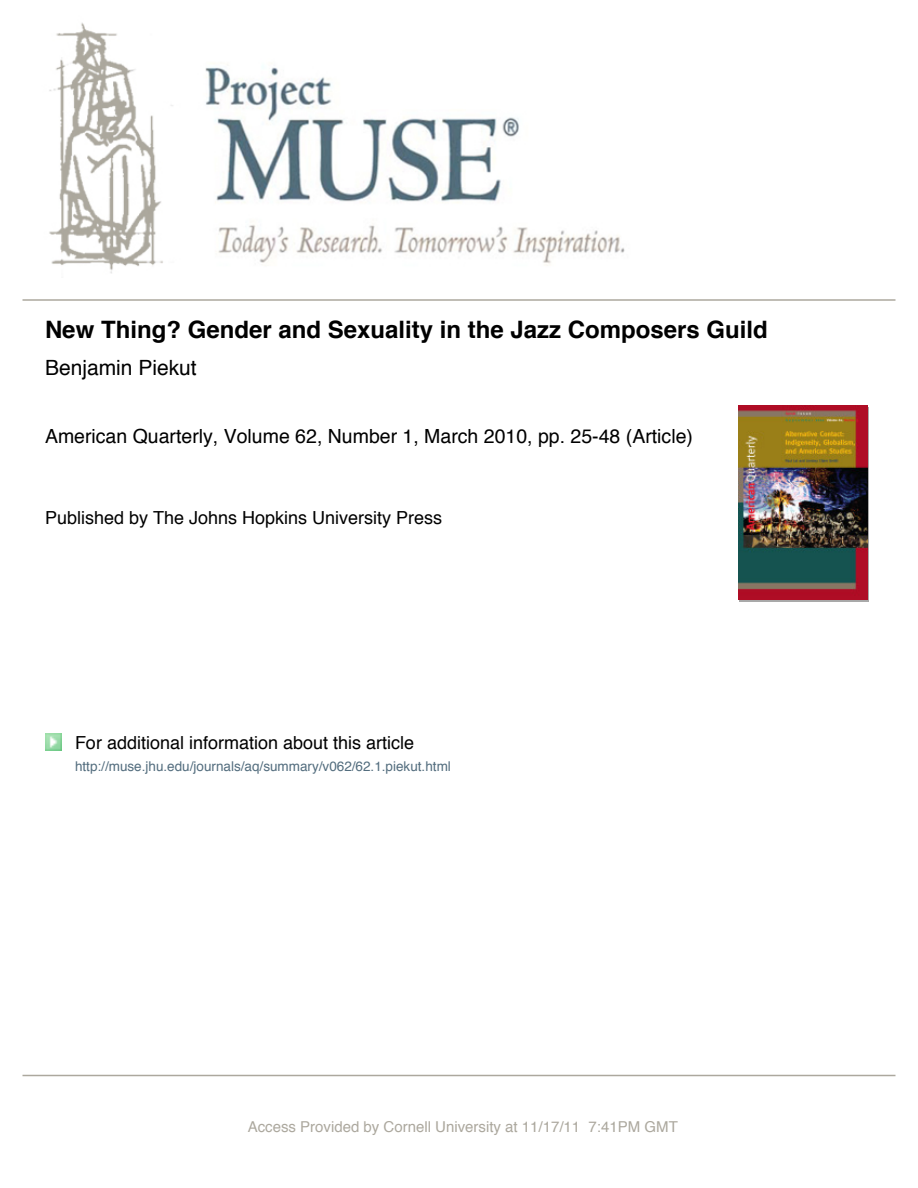
<style>
.page{position:relative;width:918px;height:1188px;background:#fff}
.page>*{position:absolute;margin:0;border:0;box-sizing:border-box;transform-origin:0 0}
.t1{font:700 24px "Helvetica";color:#000}
.t2{font:21px "Helvetica";color:#000}
.t3{font:19.5px "Helvetica";color:#000}
.t4{font:18px "Helvetica";color:#000}
.t5{font:15px "Helvetica";color:#aca89e}
.t6{font:13.5px "Helvetica";color:#536d7e}
</style>
<div class="page">
<img style="left:49px;top:23px;width:576px;height:251px">
<hr style="left:22px;top:299px;width:874px;height:2px;background:#aca89e">
<hr style="left:22px;top:1075px;width:874px;height:1px;background:#aca89e">
<img style="left:45px;top:734px;width:17px;height:17px">
<img style="left:738px;top:406px;width:130px;height:194px">
<h1 class="t1" style="left:45px;top:319px;width:724px">New Thing? Gender and Sexuality in the Jazz Composers Guild</h1>
<p class="t2" style="left:45px;top:359px;width:153px">Benjamin Piekut</p>
<p class="t3" style="left:45px;top:427px;width:650px">American Quarterly, Volume 62, Number 1, March 2010, pp. 25-48 (Article)</p>
<p class="t4" style="left:45px;top:510px;width:399px">Published by The Johns Hopkins University Press</p>
<p class="t4" style="left:75px;top:735px;width:341px">For additional information about this article</p>
<p class="t6" style="left:75px;top:761px;width:377px">http://muse.jhu.edu/journals/aq/summary/v062/62.1.piekut.html</p>
<p class="t5" style="left:248px;top:1120px;width:432px">Access Provided by Cornell University at 11/17/11 7:41PM GMT</p>
</div>
